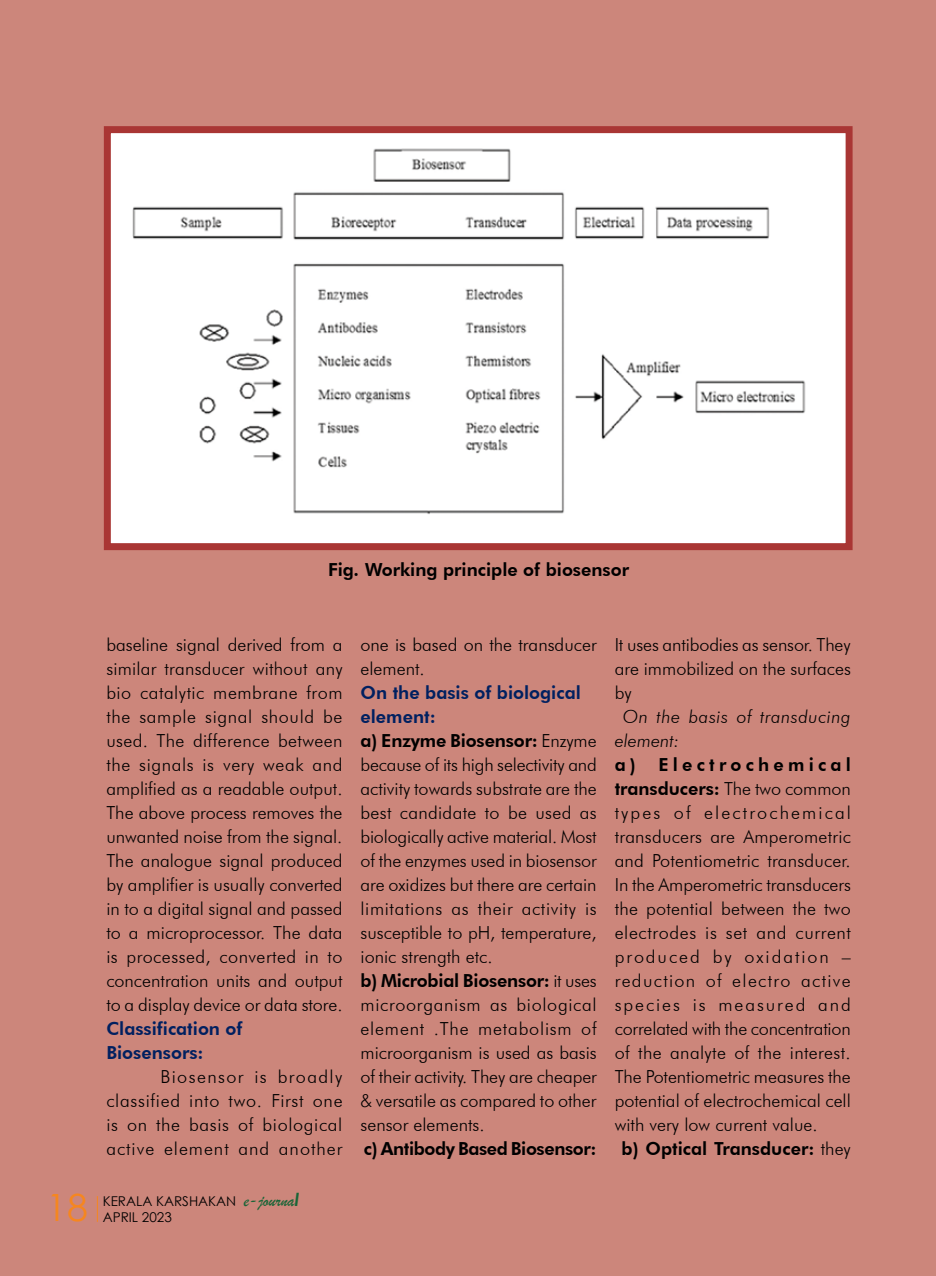
<style>
.page{position:relative;width:936px;height:1276px;background:#fff}
.page>*{position:absolute;margin:0;border:0;box-sizing:border-box;transform-origin:0 0}
.t1{font:37.5px "Century Gothic";color:#f6861f}
.t2{font:300 18px/24px "Futura BT";color:#000;text-align:justify}
.t3{font:800 18px "Futura BT";color:#000}
.t4{font:300 18px "Futura BT";letter-spacing:.105em;color:#000}
.t5{font:italic 300 18px/24px "Futura BT";letter-spacing:.025em;color:#000}
.t6{font:800 18px/24px "Futura BT";color:#002060}
.t7{font:300 18px "Futura BT";letter-spacing:.02em;color:#000}
.t8{font:800 18px "Futura BT";letter-spacing:-.02em;color:#000}
.t9{font:300 18px "Futura BT";letter-spacing:.035em;color:#000}
.t10{font:300 18px "Futura BT";letter-spacing:.075em;color:#000}
.t11{font:300 18px "Futura BT";letter-spacing:.115em;color:#000}
.t12{font:800 18px "Futura BT";letter-spacing:.235em;color:#000}
.t13{font:13.5px/16.2px "Century Gothic";color:#000}
.s1{font-family:"Brush Script";font-size:18px;color:#1a6537}
.s2{font-weight:700;font-style:italic;font-size:18px;color:#1a6537}
.s3{font-weight:800;color:#002060}
.s4{font-weight:800}
.s5{font-weight:300}
</style>
<div class="page">
<div style="left:0;top:0;width:935px;height:1276px;background:#cc867b"></div>
<div style="left:107px;top:130px;width:742px;height:416px;background:#fff"></div>
<img style="left:132px;top:148px;width:674px;height:366px">
<div style="left:104px;top:126px;width:748px;height:424px;border:7px solid #a93634"></div>
<svg style="left:97px;top:1196px;width:1px;height:26px"></svg>
<p class="t3" style="left:328px;top:559px;width:302px">Fig. Working principle of biosensor</p>
<p class="t2" style="left:106px;top:632px;width:238px">baseline signal derived from a similar transducer without any bio catalytic membrane from the sample signal should be used. The difference between the signals is very weak and amplified as a readable output.<br>The above process removes the unwanted noise from the signal.<br>The analogue signal produced by amplifier is usually converted in to a digital signal and passed to a microprocessor. The data is processed, converted in to concentration units and output to a display device or data store.</p>
<p class="t6" style="left:106px;top:1016px;width:138px">Classification of<br>Biosensors:</p>
<p class="t2" style="left:106px;top:1064px;width:238px;text-indent:54px">Biosensor is broadly classified into two. First one is on the basis of biological active element and another</p>
<h1 class="t1" style="left:46px;top:1181px;width:43px">18</h1>
<p class="t13" style="left:103px;top:1192px;width:198px">KERALA KARSHAKAN <span class="s1">e-journa</span><span class="s2">l<br></span>APRIL 2023</p>
<p class="t2" style="left:360px;top:632px;width:238px">one is based on the transducer element.</p>
<p class="t2" style="left:360px;top:680px;width:238px;text-align:left"><span class="s3">On the basis of biological element:<br></span><span class="s4">a) Enzyme Biosensor:</span> Enzyme because of its high selectivity and activity towards substrate are the best candidate to be used as biologically active material. Most of the enzymes used in biosensor are oxidizes but there are certain limitations as their activity is susceptible to pH, temperature, ionic strength etc.<br><span class="s4">b) Microbial Biosensor:</span> it uses microorganism as biological element .The metabolism of microorganism is used as basis of their activity. They are cheaper &amp; versatile as compared to other sensor elements.</p>
<p class="t8" style="left:364px;top:1137px;width:234px">c) Antibody Based Biosensor:</p>
<p class="t2" style="left:614px;top:632px;width:238px">It uses antibodies as sensor. They are immobilized on the surfaces by</p>
<p class="t5" style="left:614px;top:704px;width:237px;text-indent:8px">On the basis of transducing element:</p>
<p class="t12" style="left:614px;top:753px;width:237px">a) Electrochemical</p>
<p class="t3" style="left:614px;top:777px;width:238px">transducers: <span class="s5">The two common</span></p>
<p class="t11" style="left:614px;top:801px;width:238px">types of electrochemical</p>
<p class="t2" style="left:614px;top:824px;width:238px">transducers are Amperometric</p>
<p class="t2" style="left:614px;top:848px;width:237px">and Potentiometric transducer.</p>
<p class="t2" style="left:614px;top:872px;width:238px">In the Amperometric transducers</p>
<p class="t2" style="left:614px;top:896px;width:238px">the potential between the two</p>
<p class="t9" style="left:614px;top:921px;width:238px">electrodes is set and current</p>
<p class="t4" style="left:614px;top:945px;width:237px">produced by oxidation –</p>
<p class="t10" style="left:614px;top:969px;width:237px">reduction of electro active</p>
<p class="t4" style="left:614px;top:993px;width:238px">species is measured and</p>
<p class="t2" style="left:614px;top:1016px;width:237px">correlated with the concentration</p>
<p class="t7" style="left:614px;top:1041px;width:237px">of the analyte of the interest.</p>
<p class="t2" style="left:614px;top:1064px;width:237px">The Potentiometric measures the</p>
<p class="t2" style="left:614px;top:1088px;width:238px">potential of electrochemical cell</p>
<p class="t2" style="left:614px;top:1112px;width:204px">with very low current value.</p>
<p class="t3" style="left:621px;top:1137px;width:231px">b) Optical Transducer: <span class="s5">they</span></p>
</div>
